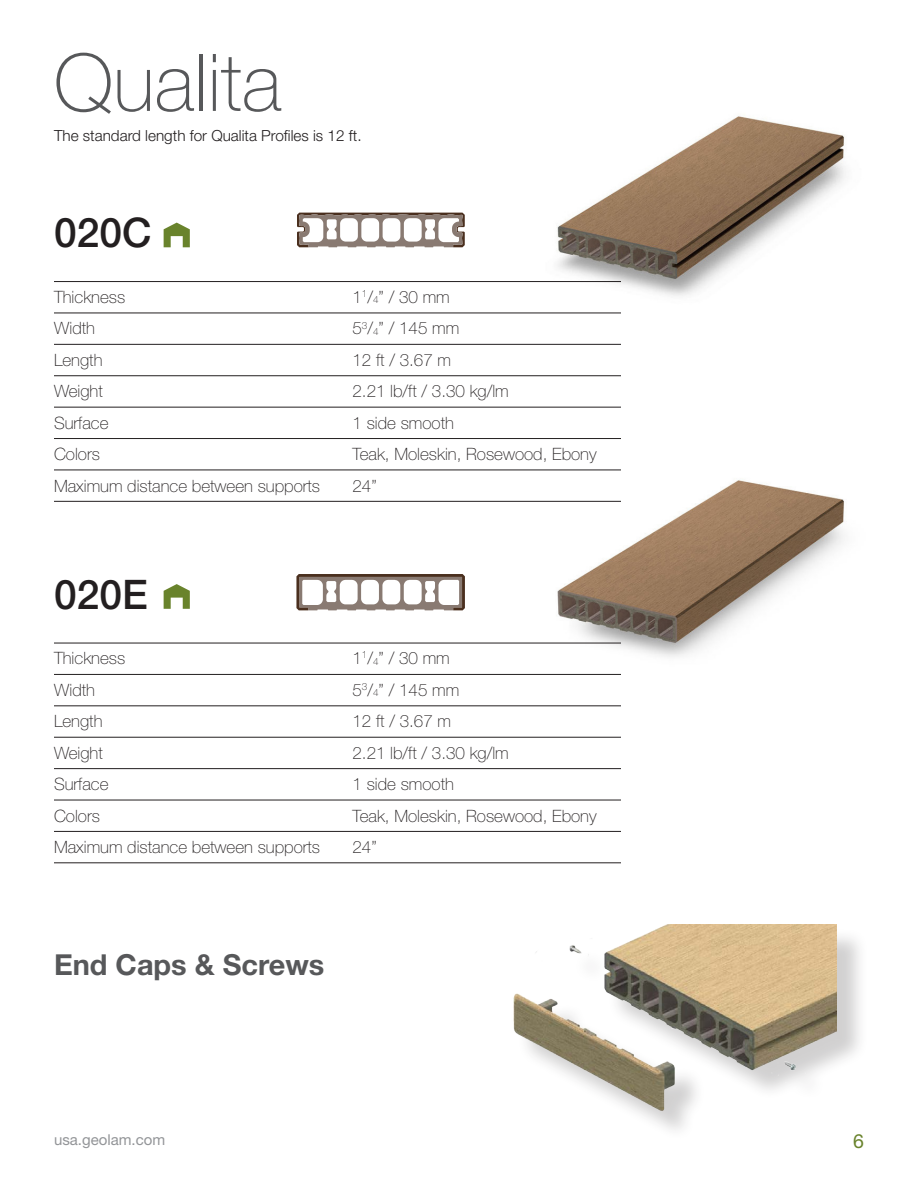
<style>
.page{position:relative;width:918px;height:1188px;background:#fff}
.page>*{position:absolute;margin:0;border:0;box-sizing:border-box;transform-origin:0 0}
.t1{font:100 79.65px "Helvetica Neue LT Std";color:#57585a}
.t2{font:500 40.8px "Helvetica Neue LT Std";color:#231f20}
.t3{font:700 28.95px "Helvetica Neue LT Std";color:#57585a}
.t4{font:19.5px "Helvetica Neue LT Std";color:#69832c}
.t5{font:100 16.95px "Helvetica Neue LT Std";color:#231f20}
.t6{font:300 15.3px "Helvetica Neue LT Std";color:#231f20}
.t7{font:15px "Helvetica Neue LT Std";color:#939598}
.s1{font-size:9.9px}
</style>
<div class="page">
<img style="left:496px;top:116px;width:350px;height:197px">
<img style="left:500px;top:469px;width:345px;height:205px">
<hr style="left:54px;top:313px;width:567px;height:1px;background:#231f20">
<hr style="left:54px;top:674px;width:567px;height:1px;background:#231f20">
<hr style="left:54px;top:281px;width:567px;height:1px;background:#231f20">
<hr style="left:54px;top:643px;width:567px;height:1px;background:#231f20">
<hr style="left:54px;top:344px;width:567px;height:1px;background:#231f20">
<hr style="left:54px;top:706px;width:567px;height:1px;background:#231f20">
<hr style="left:54px;top:375px;width:567px;height:1px;background:#231f20">
<hr style="left:54px;top:737px;width:567px;height:1px;background:#231f20">
<hr style="left:54px;top:407px;width:567px;height:1px;background:#231f20">
<hr style="left:54px;top:768px;width:567px;height:1px;background:#231f20">
<hr style="left:54px;top:438px;width:567px;height:1px;background:#231f20">
<hr style="left:54px;top:800px;width:567px;height:1px;background:#231f20">
<hr style="left:54px;top:470px;width:567px;height:1px;background:#231f20">
<hr style="left:54px;top:831px;width:567px;height:1px;background:#231f20">
<hr style="left:54px;top:501px;width:567px;height:1px;background:#231f20">
<hr style="left:54px;top:863px;width:567px;height:1px;background:#231f20">
<svg style="left:297px;top:213px;width:168px;height:34px"></svg>
<div style="left:517px;top:928px;width:352px;height:213px;background:#231f20;opacity:.21"></div>
<img style="left:513px;top:924px;width:324px;height:204px">
<svg style="left:164px;top:223px;width:26px;height:24px"></svg>
<svg style="left:164px;top:584px;width:26px;height:25px"></svg>
<svg style="left:296px;top:574px;width:169px;height:36px"></svg>
<p class="t1" style="left:54px;top:37px;width:229px">Qualita</p>
<p class="t6" style="left:54px;top:127px;width:309px">The standard length for Qualita Profiles is 12 ft.</p>
<p class="t2" style="left:54px;top:208px;width:99px">020C</p>
<p class="t5" style="left:54px;top:287px;width:73px">Thickness</p>
<p class="t5" style="left:352px;top:287px;width:99px">1<sup>1</sup>/<span class="s1">4</span>” / 30 mm</p>
<p class="t5" style="left:54px;top:318px;width:43px">Width</p>
<p class="t5" style="left:352px;top:318px;width:108px">5<sup>3</sup>/<span class="s1">4</span>” / 145 mm</p>
<p class="t5" style="left:54px;top:350px;width:50px">Length</p>
<p class="t5" style="left:352px;top:350px;width:100px">12 ft / 3.67 m</p>
<p class="t5" style="left:54px;top:381px;width:50px">Weight</p>
<p class="t5" style="left:352px;top:381px;width:158px">2.21 lb/ft / 3.30 kg/lm</p>
<p class="t5" style="left:54px;top:413px;width:56px">Surface</p>
<p class="t5" style="left:352px;top:413px;width:103px">1 side smooth</p>
<p class="t5" style="left:54px;top:444px;width:48px">Colors</p>
<p class="t5" style="left:352px;top:444px;width:246px">Teak, Moleskin, Rosewood, Ebony</p>
<p class="t5" style="left:54px;top:476px;width:268px">Maximum distance between supports</p>
<p class="t5" style="left:352px;top:476px;width:26px">24”</p>
<p class="t2" style="left:54px;top:570px;width:95px">020E</p>
<p class="t5" style="left:54px;top:648px;width:73px">Thickness</p>
<p class="t5" style="left:352px;top:648px;width:99px">1<sup>1</sup>/<span class="s1">4</span>” / 30 mm</p>
<p class="t5" style="left:54px;top:680px;width:43px">Width</p>
<p class="t5" style="left:352px;top:680px;width:108px">5<sup>3</sup>/<span class="s1">4</span>” / 145 mm</p>
<p class="t5" style="left:54px;top:711px;width:50px">Length</p>
<p class="t5" style="left:352px;top:711px;width:100px">12 ft / 3.67 m</p>
<p class="t5" style="left:54px;top:743px;width:50px">Weight</p>
<p class="t5" style="left:352px;top:743px;width:158px">2.21 lb/ft / 3.30 kg/lm</p>
<p class="t5" style="left:54px;top:774px;width:56px">Surface</p>
<p class="t5" style="left:352px;top:774px;width:103px">1 side smooth</p>
<p class="t5" style="left:54px;top:806px;width:48px">Colors</p>
<p class="t5" style="left:352px;top:806px;width:246px">Teak, Moleskin, Rosewood, Ebony</p>
<p class="t5" style="left:54px;top:837px;width:268px">Maximum distance between supports</p>
<p class="t5" style="left:352px;top:837px;width:26px">24”</p>
<p class="t3" style="left:54px;top:947px;width:272px">End Caps &amp; Screws</p>
<p class="t7" style="left:54px;top:1130px;width:113px">usa.geolam.com</p>
<p class="t4" style="left:853px;top:1129px;width:12px">6</p>
</div>
